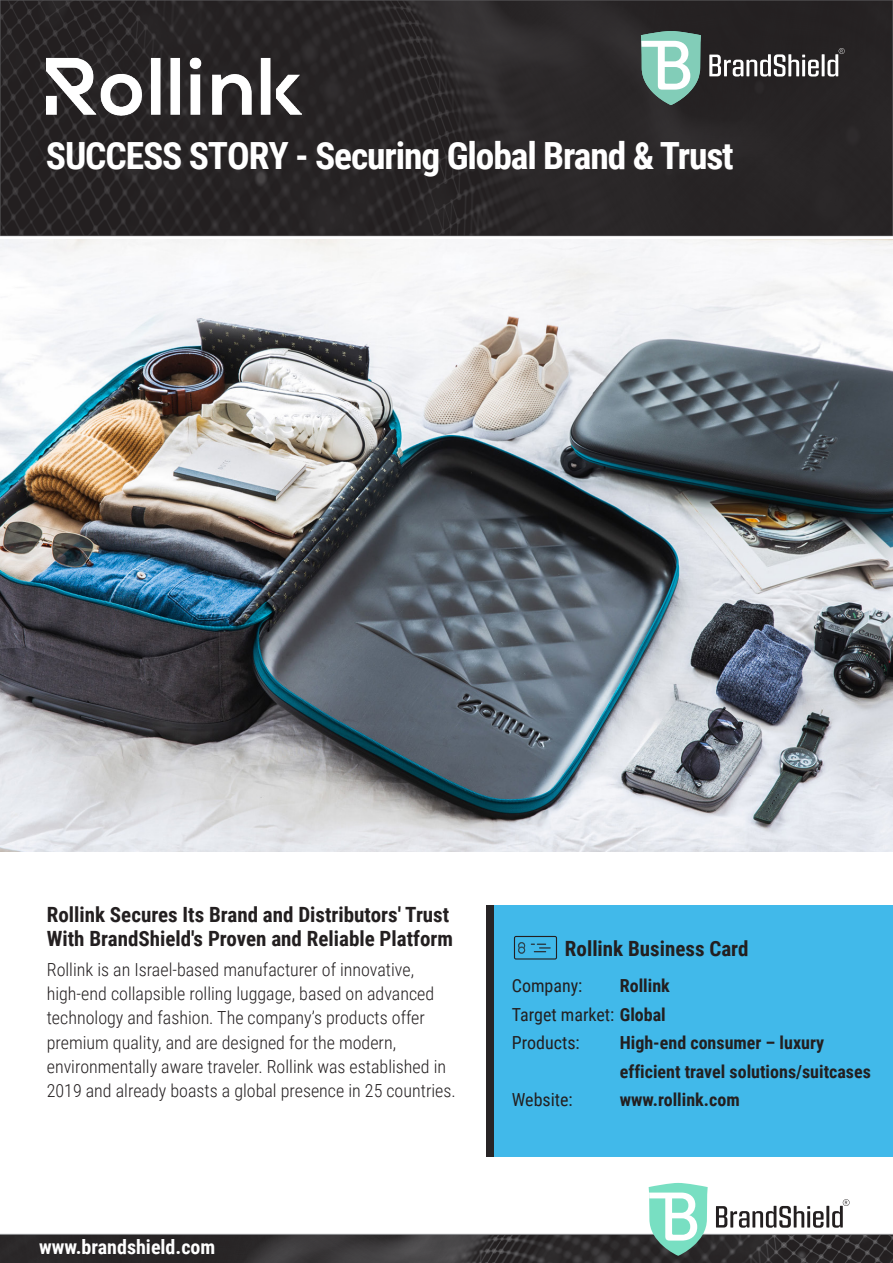
<style>
.page{position:relative;width:893px;height:1263px;background:#fff}
.page>*{position:absolute;margin:0;border:0;box-sizing:border-box;transform-origin:0 0}
.t1{font:700 37.5px "Roboto Condensed";letter-spacing:-.03em;color:#fff}
.t2{font:700 21px/24.2px "Roboto Condensed";color:#231f20}
.t3{font:700 19.95px "Roboto Condensed";color:#fff}
.t4{font:300 18px/24.2px "Roboto Condensed";color:#231f20}
.t5{font:700 18px "Roboto Condensed";color:#231f20}
.t6{font:18px "Roboto Condensed";color:#231f20}
.s1{font-weight:700}
</style>
<div class="page">
<img style="left:2px;top:2px;width:889px;height:232px">
<svg style="left:641px;top:31px;width:60px;height:74px"></svg>
<hr style="left:822px;top:54px;width:3px;height:22px;background:#fff">
<svg style="left:709px;top:54px;width:110px;height:23px"></svg>
<svg style="left:827px;top:48px;width:18px;height:29px"></svg>
<svg style="left:0;top:1183px;width:893px;height:80px"></svg>
<div style="left:494px;top:906px;width:399px;height:251px;background:#41b9ea"></div>
<div style="left:486px;top:906px;width:8px;height:251px;background:#272425"></div>
<svg style="left:514px;top:936px;width:43px;height:23px"></svg>
<img style="left:47px;top:46px;width:254px;height:78px">
<img style="left:0;top:239px;width:893px;height:613px">
<p class="t1" style="left:46px;top:129px;width:689px">SUCCESS STORY - Securing Global Brand &amp; Trust</p>
<p class="t2" style="left:47px;top:901px;width:408px">Rollink Secures Its Brand and Distributors' Trust<br>With BrandShields' Proven and Reliable Platform</p>
<p class="t4" style="left:47px;top:957px;width:410px">Rollink is an Israel-based manufacturer of innovative, high-end collapsible rolling luggage, based on advanced technology and fashion. The companys’ products offer premium quality, and are designed for the modern, environmentally aware traveler. Rollink was established in 2019 and already boasts a global presence in 25 countries.</p>
<p class="t3" style="left:39px;top:1233px;width:178px">www.brandshield.com</p>
<p class="t2" style="left:565px;top:936px;width:185px">Rollink Business Card</p>
<p class="t5" style="left:620px;top:973px;width:52px">Rollink</p>
<p class="t6" style="left:512px;top:973px;width:72px">Company:</p>
<p class="t6" style="left:512px;top:1001px;width:155px">Target market: <span class="s1">Global</span></p>
<p class="t5" style="left:620px;top:1030px;width:206px">High-end consumer – luxury</p>
<p class="t6" style="left:512px;top:1030px;width:69px">Products:</p>
<p class="t6" style="left:512px;top:1087px;width:62px">Website:</p>
<p class="t5" style="left:620px;top:1058px;width:253px">efficient travel solutions/suitcases</p>
<p class="t5" style="left:620px;top:1087px;width:121px">www.rollink.com</p>
</div>
